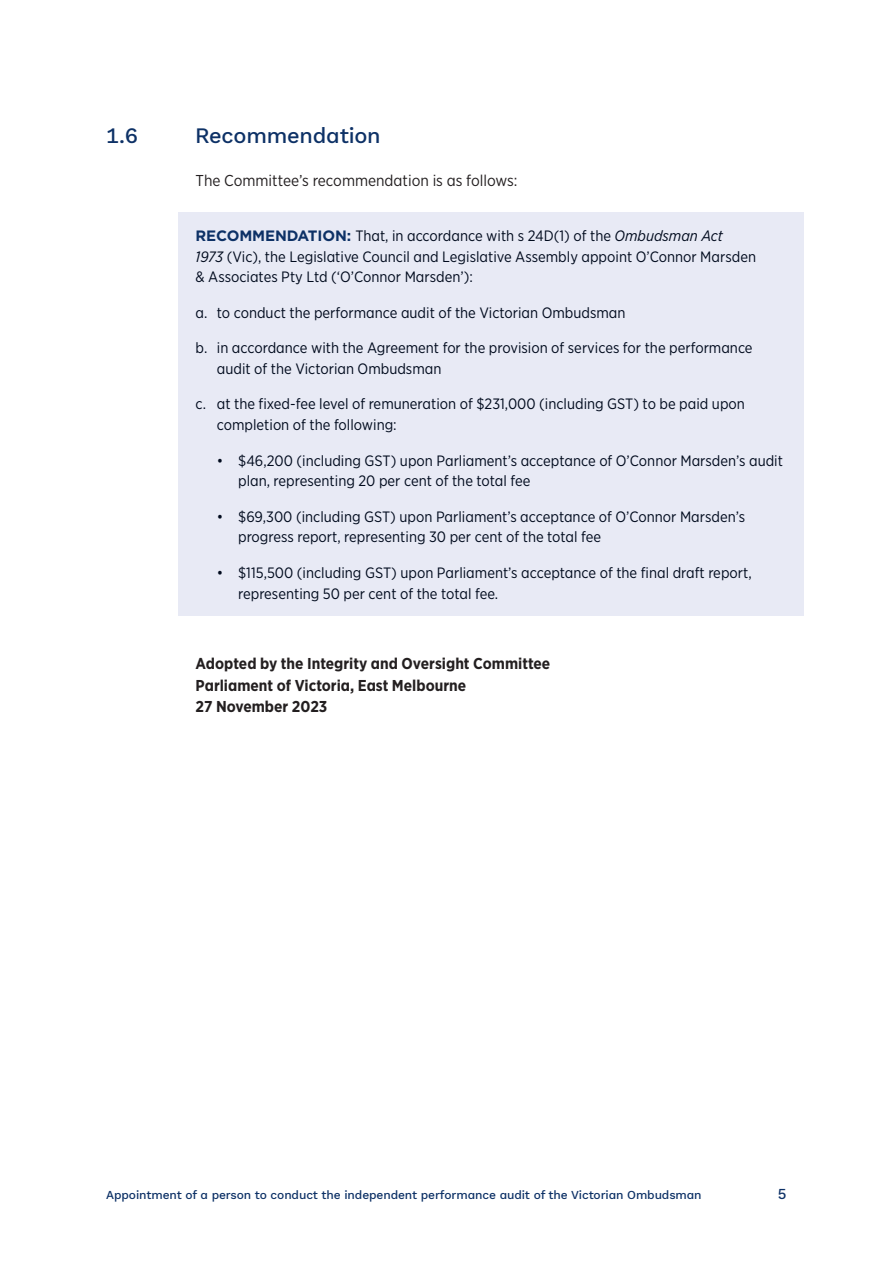
<style>
.page{position:relative;width:893px;height:1263px;background:#fff}
.page>*{position:absolute;margin:0;border:0;box-sizing:border-box;transform-origin:0 0}
.t1{font:500 21.75px "Work Sans";letter-spacing:-.01em;color:#0d3166}
.Body{font:700 15.75px/21.6px "Gotham Narrow";color:#231f20}
.Body-2{font:15.75px "Gotham Narrow";color:#231f20}
.t2{font:15px/20.7px "Gotham Narrow";color:#000a1d}
.t3{font:700 15px "Gotham";color:#0d3166}
.t4{font:500 15px "Work Sans";color:#0d3166}
.t5{font:500 12px "Work Sans";letter-spacing:-.01em;color:#0d3166}
.s1{font-family:"Gotham";font-weight:700;color:#0d3166}
.s2{font-style:italic}
</style>
<div class="page">
<div style="left:179px;top:212px;width:625px;height:87px;background:#e8eaf5"></div>
<div style="left:179px;top:299px;width:625px;height:316px;background:#e8eaf5"></div>
<p class="t1" style="left:106px;top:119px;width:33px">1.6</p>
<p class="t1" style="left:195px;top:119px;width:187px">Recommendation</p>
<p class="Body-2" style="left:196px;top:171px;width:323px">The Committee’s recommendation is as follows:</p>
<p class="t2" style="left:196px;top:225px;width:562px;text-indent:151px"><span class="s1">:</span> That, in accordance with s 24D(1) of the <span class="s2">Ombudsman Act<br>1973</span> (Vic), the Legislative Council and Legislative Assembly appoint O’Connor Marsden &amp; Associates Pty Ltd (‘O’Connor Marsden’):</p>
<p class="t2" style="left:196px;top:302px;width:431px">a. to conduct the performance audit of the Victorian Ombudsman</p>
<p class="t2" style="left:217px;top:337px;width:537px;text-indent:-21px">b. in accordance with the Agreement for the provision of services for the performance audit of the Victorian Ombudsman</p>
<p class="t2" style="left:217px;top:394px;width:530px;text-indent:-21px">c. at the fixed‑fee level of remuneration of $231,000 (including GST) to be paid upon completion of the following:</p>
<p class="t2" style="left:238px;top:450px;width:546px;text-indent:-21px">• $46,200 (including GST) upon Parliament’s acceptance of O’Connor Marsden’s audit plan, representing 20 per cent of the total fee</p>
<p class="t2" style="left:238px;top:506px;width:508px;text-indent:-21px">• $69,300 (including GST) upon Parliament’s acceptance of O’Connor Marsden’s progress report, representing 30 per cent of the total fee</p>
<p class="t2" style="left:238px;top:562px;width:515px;text-indent:-21px">• $115,500 (including GST) upon Parliament’s acceptance of the final draft report, representing 50 per cent of the total fee.</p>
<p class="t3" style="left:196px;top:226px;width:23px">RECOMMENDATION</p>
<p class="Body" style="left:196px;top:652px;width:356px">Adopted by the Integrity and Oversight Committee<br>Parliament of Victoria, East Melbourne<br>27 November 2023</p>
<p class="t5" style="left:106px;top:1186px;width:597px">Appointment of a person to conduct the independent performance audit of the Victorian Ombudsman</p>
<p class="t4" style="left:778px;top:1183px;width:10px">5</p>
</div>
